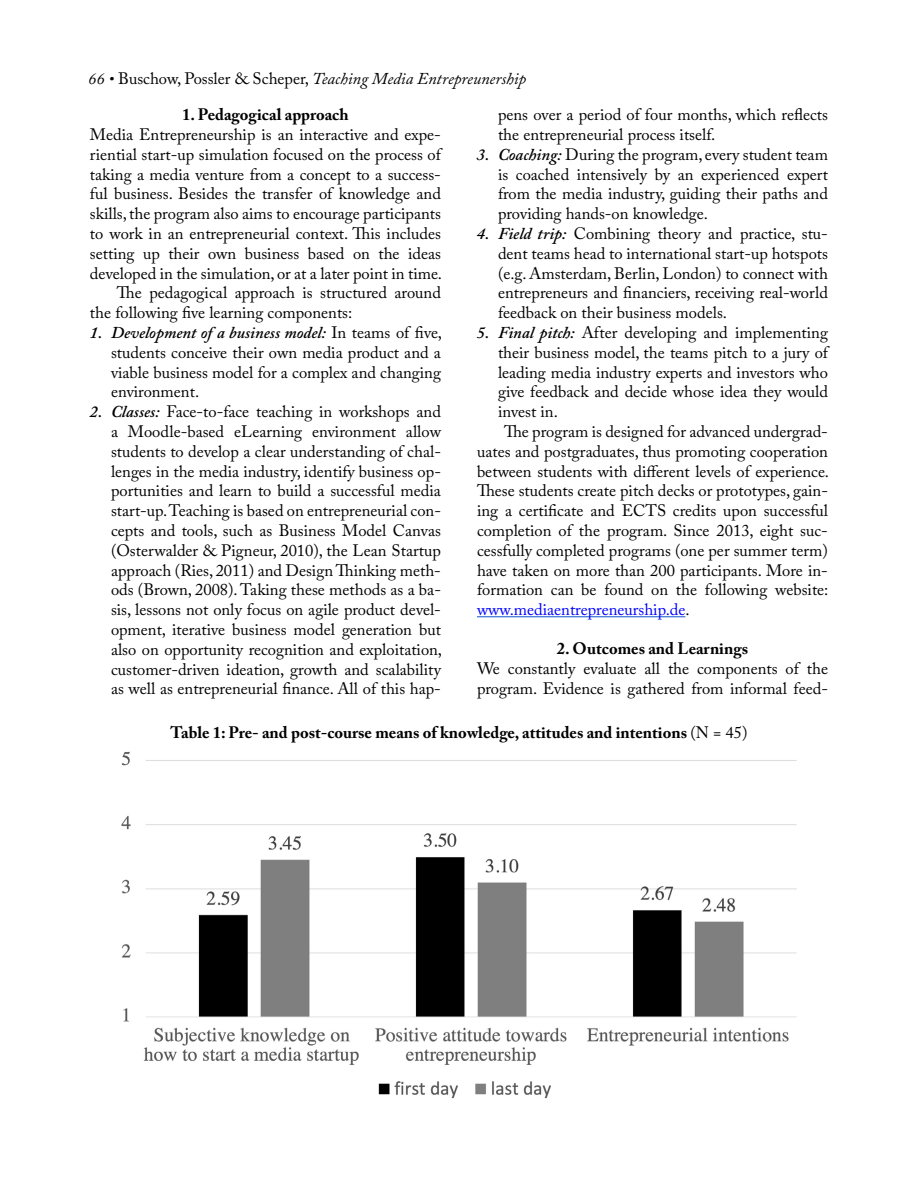
<style>
.page{position:relative;width:918px;height:1188px;background:#fff}
.page>*{position:absolute;margin:0;border:0;box-sizing:border-box;transform-origin:0 0}
.t1{font:16.5px/19.8px "Adobe Caslon Pro";color:#000;text-align:justify}
.t2{font:700 16.5px "Adobe Caslon Pro";color:#000}
.t3{font:italic 16.5px "Adobe Caslon Pro";color:#000}
.t4{font:16.5px "Adobe Caslon Pro";color:#00f}
.s1{font-style:normal}
.s2{font-weight:600;font-style:italic}
.s3{color:#000}
.s4{font-weight:400}
</style>
<div class="page">
<hr style="left:477px;top:616px;width:208px;height:1px;background:#15c">
<img style="left:121px;top:751px;width:676px;height:348px">
<p class="t3" style="left:88px;top:69px;width:440px">66 • <span class="s1">Buschow, Possler &amp; Scheper,</span> Teaching Media Entrepreunership</p>
<p class="t2" style="left:182px;top:105px;width:168px">1. Pedagogical approach</p>
<p class="t1" style="left:90px;top:124px;width:352px">Media Entrepreneurship is an interactive and expe-</p>
<p class="t1" style="left:90px;top:144px;width:352px">riential start-up simulation focused on the process of</p>
<p class="t1" style="left:90px;top:164px;width:352px">taking a media venture from a concept to a success-</p>
<p class="t1" style="left:90px;top:184px;width:352px">ful business. Besides the transfer of knowledge and</p>
<p class="t1" style="left:90px;top:204px;width:352px">skills, the program also aims to encourage participants</p>
<p class="t1" style="left:90px;top:223px;width:353px">to work in an entrepreneurial context. This includes</p>
<p class="t1" style="left:90px;top:243px;width:353px">setting up their own business based on the ideas</p>
<p class="t1" style="left:90px;top:263px;width:354px">developed in the simulation, or at a later point in time.</p>
<p class="t1" style="left:117px;top:283px;width:326px">The pedagogical approach is structured around</p>
<p class="t1" style="left:90px;top:303px;width:264px">the following five learning components:</p>
<p class="t1" style="left:111px;top:322px;width:333px;text-indent:-21px"><span class="s2">1. Development of a business model:</span> In teams of five, students conceive their own media product and a viable business model for a complex and changing environment.</p>
<p class="t1" style="left:111px;top:402px;width:333px;text-indent:-21px"><span class="s2">2. Classes:</span> Face-to-face teaching in workshops and a Moodle-based eLearning environment allow students to develop a clear understanding of chal&shy;lenges in the media industry, identify business op&shy;portunities and learn to build a successful media start-up. Teaching is based on entrepreneurial con&shy;cepts and tools, such as Business Model Canvas (Osterwalder &amp; Pigneur, 2010), the Lean Startup approach (Ries, 2011) and Design Thinking meth&shy;ods (Brown, 2008). Taking these methods as a ba&shy;sis, lessons not only focus on agile product devel&shy;opment, iterative business model generation but also on opportunity recognition and exploitation, customer-driven ideation, growth and scalability as well as entrepreneurial finance. All of this hap-</p>
<p class="t1" style="left:498px;top:105px;width:331px">pens over a period of four months, which reflects the entrepreneurial process itself.</p>
<p class="t1" style="left:498px;top:144px;width:332px;text-indent:-21px"><span class="s2">3. Coaching:</span> During the program, every student team is coached intensively by an experienced expert from the media industry, guiding their paths and providing hands-on knowledge.</p>
<p class="t1" style="left:498px;top:223px;width:332px;text-indent:-21px"><span class="s2">4. Field trip:</span> Combining theory and practice, stu&shy;dent teams head to international start-up hotspots (e.g. Amsterdam, Berlin, London) to connect with entrepreneurs and financiers, receiving real-world feedback on their business models.</p>
<p class="t1" style="left:477px;top:322px;width:353px"><span class="s2">5. Final pitch:</span> After developing and implementing</p>
<p class="t1" style="left:498px;top:342px;width:332px">their business model, the teams pitch to a jury of</p>
<p class="t1" style="left:498px;top:362px;width:331px">leading media industry experts and investors who</p>
<p class="t1" style="left:498px;top:382px;width:331px">give feedback and decide whose idea they would</p>
<p class="t1" style="left:498px;top:402px;width:61px">invest in.</p>
<p class="t1" style="left:504px;top:421px;width:325px">The program is designed for advanced undergrad-</p>
<p class="t1" style="left:477px;top:441px;width:353px">uates and postgraduates, thus promoting cooperation</p>
<p class="t1" style="left:477px;top:461px;width:354px">between students with different levels of experience.</p>
<p class="t1" style="left:477px;top:481px;width:353px">These students create pitch decks or prototypes, gain-</p>
<p class="t1" style="left:477px;top:501px;width:353px">ing a certificate and ECTS credits upon successful</p>
<p class="t1" style="left:477px;top:520px;width:352px">completion of the program. Since 2013, eight suc-</p>
<p class="t1" style="left:477px;top:540px;width:352px">cessfully completed programs (one per summer term)</p>
<p class="t1" style="left:477px;top:560px;width:352px">have taken on more than 200 participants. More in-</p>
<p class="t1" style="left:477px;top:580px;width:353px">formation can be found on the following website:</p>
<p class="t4" style="left:477px;top:600px;width:214px">www.mediaentrepreneurship.de<span class="s3">.</span></p>
<p class="t2" style="left:557px;top:639px;width:193px">2. Outcomes and Learnings</p>
<p class="t1" style="left:477px;top:659px;width:353px">We constantly evaluate all the components of the program. Evidence is gathered from informal feed-</p>
<p class="t2" style="left:170px;top:723px;width:579px">Table 1: Pre- and post-course means of knowledge, attitudes and intentions <span class="s4">(N = 45)</span></p>
</div>
